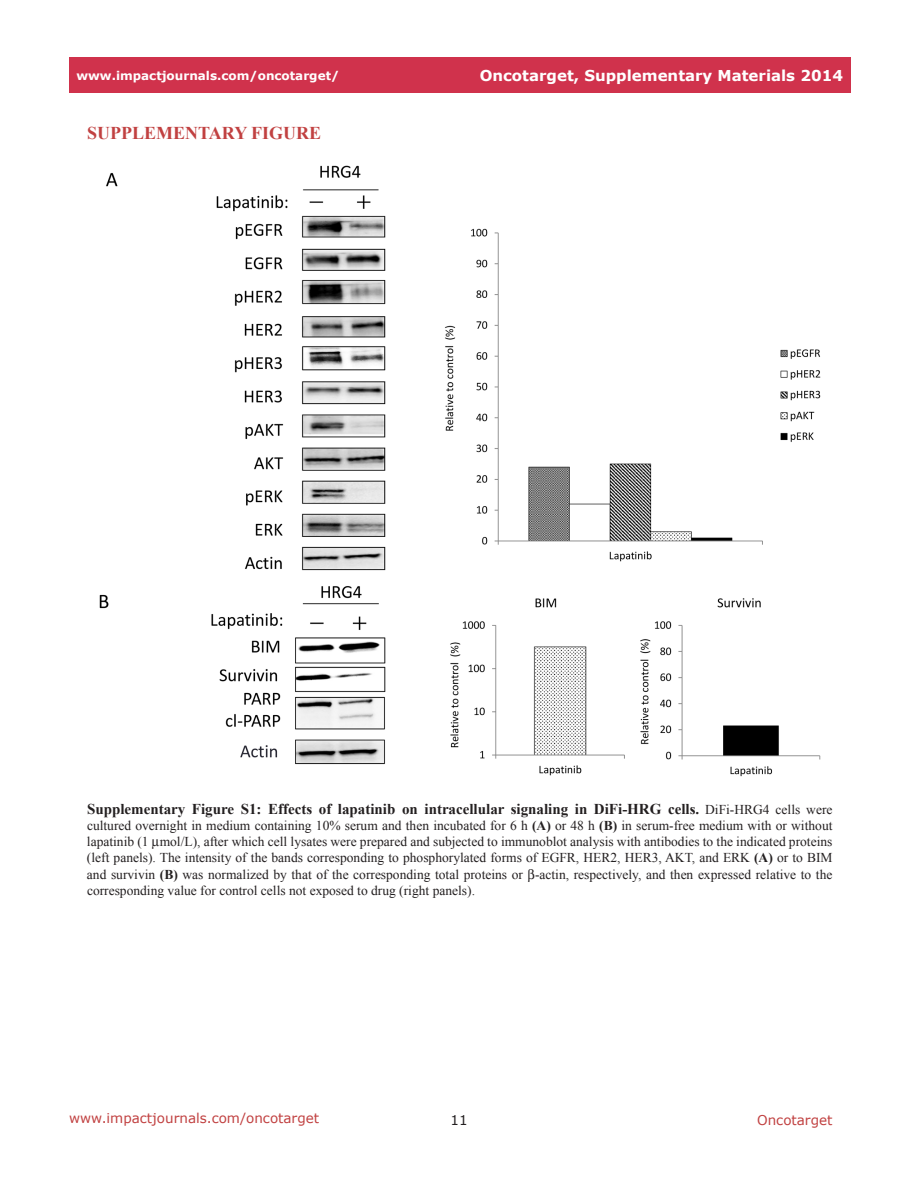
<style>
.page{position:relative;width:918px;height:1188px;background:#fff}
.page>*{position:absolute;margin:0;border:0;box-sizing:border-box;transform-origin:0 0}
.t1{font:700 18px "Times New Roman";color:#c14141}
.t2{font:700 15px "Times New Roman";color:#231f20}
.t3{font:700 15px "Verdana";color:#fff}
.t4{font:13.5px/16.2px "Times New Roman";color:#231f20;text-align:justify}
.t5{font:13.5px "Verdana";color:#c14141}
.t6{font:13.5px "Verdana";color:#231f20}
.t7{font:700 12px "Verdana";color:#fff}
.s1{font-weight:400;font-size:13.5px}
.s2{font-weight:700}
</style>
<div class="page">
<div style="left:69px;top:57px;width:781px;height:36px;background:#d0324c"></div>
<img style="left:99px;top:165px;width:721px;height:611px">
<p class="t7" style="left:76px;top:67px;width:264px">www.impactjournals.com/oncotarget/</p>
<p class="t3" style="left:480px;top:65px;width:365px">Oncotarget, Supplementary Materials 2014</p>
<h1 class="t1" style="left:87px;top:120px;width:222px">Supplementary Figure</h1>
<p class="t2" style="left:87px;top:798px;width:747px">Supplementary Figure S1: Effects of lapatinib on intracellular signaling in DiFi-HRG cells. <span class="s1">DiFi-HRG4 cells were</span></p>
<p class="t4" style="left:87px;top:817px;width:747px">cultured overnight in medium containing 10% serum and then incubated for 6 h <span class="s2">(A)</span> or 48 h <span class="s2">(B)</span> in serum-free medium with or without lapatinib (1 mol/L), after which cell lysates were prepared and subjected to immunoblot analysis with antibodies to the indicated proteins (left panels). The intensity of the bands corresponding to phosphorylated forms of EGFR, HER2, HER3, AKT, and ERK <span class="s2">(A)</span> or to BIM and survivin <span class="s2">(B)</span> was normalized by that of the corresponding total proteins or -actin, respectively, and then expressed relative to the corresponding value for control cells not exposed to drug (right panels).</p>
<p class="t5" style="left:69px;top:1109px;width:252px">www.impactjournals.com/oncotarget</p>
<p class="t6" style="left:450px;top:1111px;width:19px">11</p>
<p class="t5" style="left:757px;top:1111px;width:77px">Oncotarget</p>
</div>
